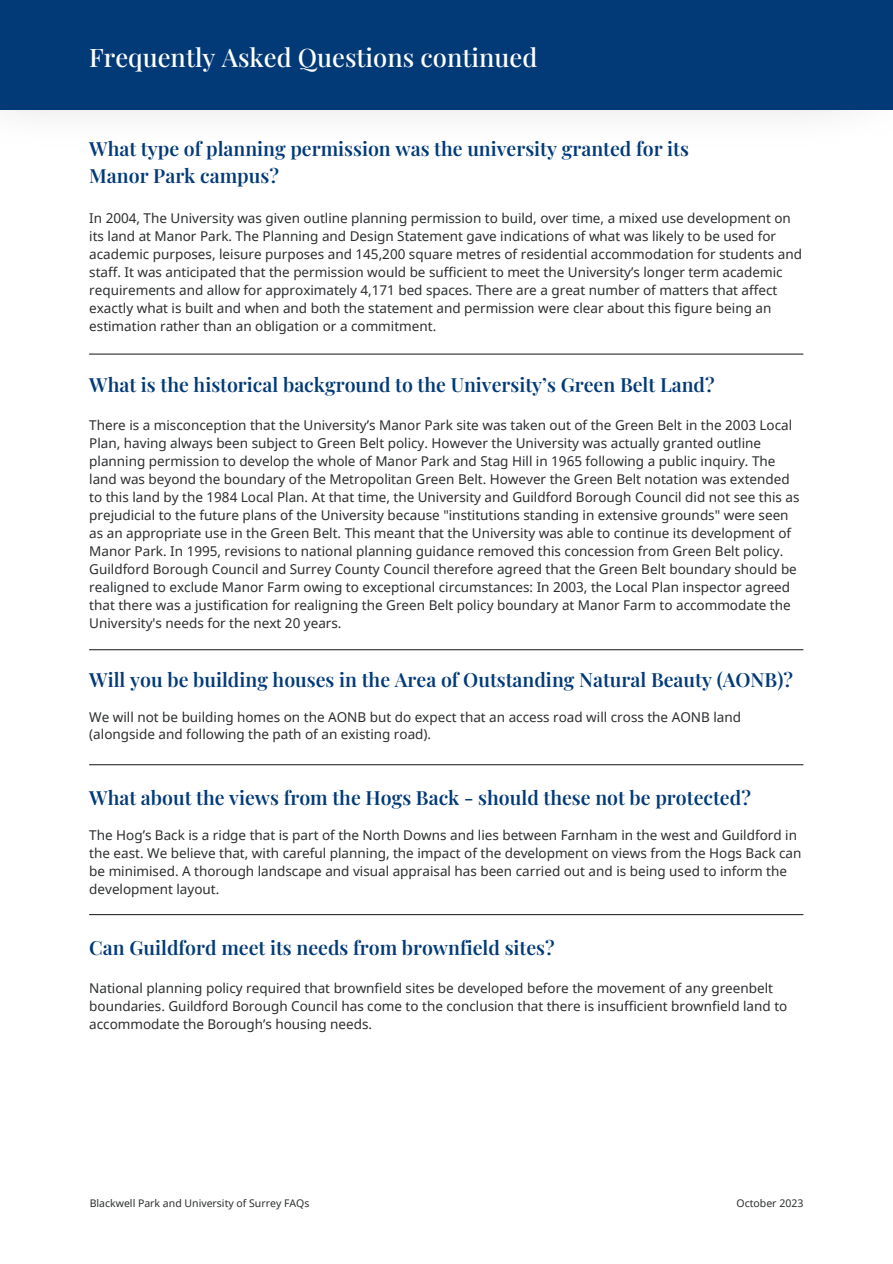
<style>
.page{position:relative;width:893px;height:1264px;background:#fff}
.page>*{position:absolute;margin:0;border:0;box-sizing:border-box;transform-origin:0 0}
.t1{font:500 25.5px "Playfair Display";color:#fff}
.t2{font:600 19.5px "Playfair Display";color:#023a78}
.t3{font:13.5px/18px "Noto Sans";color:#2b2d2f}
.t4{font:10.5px "Noto Sans";color:#2b2d2f}
</style>
<div class="page">
<div style="left:0;top:0;width:892px;height:110px;background:#023a78"></div>
<hr style="left:89px;top:353px;width:714px;height:1px;background:#2b2d2f">
<hr style="left:89px;top:649px;width:714px;height:1px;background:#2b2d2f">
<hr style="left:89px;top:764px;width:714px;height:1px;background:#2b2d2f">
<hr style="left:89px;top:914px;width:714px;height:1px;background:#2b2d2f">
<p class="t1" style="left:89px;top:39px;width:449px">Frequently Asked Questions continued</p>
<p class="t2" style="left:89px;top:135px;width:601px">What type of planning permission was the university granted for its</p>
<p class="t2" style="left:89px;top:162px;width:191px">Manor Park campus?</p>
<p class="t3" style="left:89px;top:209px;width:714px">In 2004, The University was given outline planning permission to build, over time, a mixed use development on its land at Manor Park. The Planning and Design Statement gave indications of what was likely to be used for academic purposes, leisure purposes and 145,200 square metres of residential accommodation for students and staff. It was anticipated that the permission would be sufficient to meet the University’s longer term academic requirements and allow for approximately 4,171 bed spaces. There are a great number of matters that affect exactly what is built and when and both the statement and permission were clear about this figure being an estimation rather than an obligation or a commitment.</p>
<p class="t2" style="left:89px;top:371px;width:627px">What is the historical background to the University’s Green Belt Land?</p>
<p class="t3" style="left:89px;top:416px;width:711px">There is a misconception that the University’s Manor Park site was taken out of the Green Belt in the 2003 Local Plan, having always been subject to Green Belt policy. However the University was actually granted outline planning permission to develop the whole of Manor Park and Stag Hill in 1965 following a public inquiry. The land was beyond the boundary of the Metropolitan Green Belt. However the Green Belt notation was extended to this land by the 1984 Local Plan. At that time, the University and Guildford Borough Council did not see this as prejudicial to the future plans of the University because "institutions standing in extensive grounds" were seen as an appropriate use in the Green Belt. This meant that the University was able to continue its development of Manor Park. In 1995, revisions to national planning guidance removed this concession from Green Belt policy.<br>Guildford Borough Council and Surrey County Council therefore agreed that the Green Belt boundary should be realigned to exclude Manor Farm owing to exceptional circumstances: In 2003, the Local Plan inspector agreed that there was a justification for realigning the Green Belt policy boundary at Manor Farm to accommodate the University's needs for the next 20 years.</p>
<p class="t2" style="left:89px;top:665px;width:705px">Will you be building houses in the Area of Outstanding Natural Beauty (AONB)?</p>
<p class="t3" style="left:89px;top:707px;width:653px">We will not be building homes on the AONB but do expect that an access road will cross the AONB land (alongside and following the path of an existing road).</p>
<p class="t2" style="left:89px;top:783px;width:663px">What about the views from the Hogs Back - should these not be protected?</p>
<p class="t3" style="left:89px;top:825px;width:713px">The Hog’s Back is a ridge that is part of the North Downs and lies between Farnham in the west and Guildford in the east. We believe that, with careful planning, the impact of the development on views from the Hogs Back can be minimised. A thorough landscape and visual appraisal has been carried out and is being used to inform the development layout.</p>
<p class="t2" style="left:89px;top:933px;width:467px">Can Guildford meet its needs from brownfield sites?</p>
<p class="t3" style="left:89px;top:978px;width:699px">National planning policy required that brownfield sites be developed before the movement of any greenbelt boundaries. Guildford Borough Council has come to the conclusion that there is insufficient brownfield land to accommodate the Borough’s housing needs.</p>
<p class="t4" style="left:90px;top:1196px;width:221px">Blackwell Park and University of Surrey FAQs</p>
<p class="t4" style="left:736px;top:1196px;width:68px">October 2023</p>
</div>
